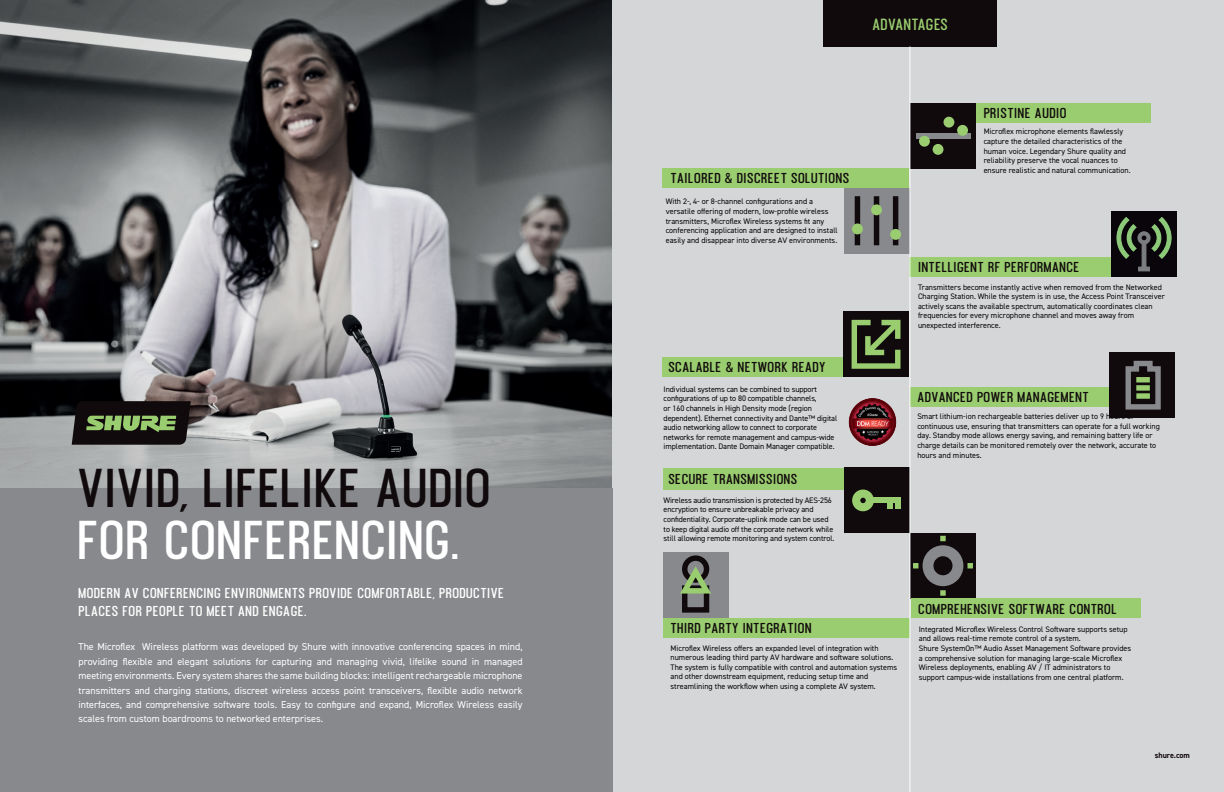
<style>
.page{position:relative;width:1224px;height:792px;background:#fff}
.page>*{position:absolute;margin:0;border:0;box-sizing:border-box;transform-origin:0 0}
.t1{font:700 48.2px "Ostrich Proper";letter-spacing:-.03em;color:#110a0c}
.t2{font:700 48.2px "Ostrich Proper";letter-spacing:-.015em;color:#fff}
.t3{font:700 14.3px "Ostrich Proper";letter-spacing:-.02em;color:#99cd6f}
.t4{font:700 12.7px "Ostrich Proper";color:#110a0c}
.t5{font:700 12.7px/17.5px "Ostrich Proper";color:#fff}
.t6{font:10px/14.4px "DIN2014";color:#fff;text-align:justify}
.t7{font:8px/9.6px "DIN2014";color:#030505}
.t8{font:700 8px "DIN2014";color:#110a0c}
</style>
<div class="page">
<div style="left:606px;top:0;width:618px;height:792px;background:#d5d6d8"></div>
<img style="left:0;top:0;width:612px;height:488px">
<div style="left:0;top:488px;width:612px;height:304px;background:#87898c"></div>
<svg style="left:72px;top:401px;width:119px;height:44px;background:#303524"></svg>
<div style="left:662px;top:357px;width:181px;height:20px;background:#99cd6f"></div>
<div style="left:662px;top:168px;width:247px;height:20px;background:#99cd6f"></div>
<div style="left:843px;top:312px;width:66px;height:65px;background:#110a0c"></div>
<svg style="left:851px;top:319px;width:50px;height:50px"></svg>
<div style="left:909px;top:257px;width:267px;height:20px;background:#99cd6f"></div>
<div style="left:910px;top:533px;width:66px;height:65px;background:#110a0c"></div>
<svg style="left:913px;top:536px;width:60px;height:60px"></svg>
<div style="left:910px;top:387px;width:199px;height:20px;background:#99cd6f"></div>
<div style="left:844px;top:188px;width:65px;height:65px;background:#87898c"></div>
<svg style="left:852px;top:196px;width:49px;height:49px"></svg>
<div style="left:976px;top:103px;width:175px;height:20px;background:#99cd6f"></div>
<div style="left:663px;top:468px;width:181px;height:21px;background:#99cd6f"></div>
<div style="left:844px;top:468px;width:65px;height:65px;background:#110a0c"></div>
<div style="left:860px;top:498px;width:41px;height:5px;background:#99cd6f"></div>
<div style="left:887px;top:498px;width:6px;height:11px;background:#99cd6f"></div>
<div style="left:895px;top:498px;width:6px;height:11px;background:#99cd6f"></div>
<div style="left:852px;top:490px;width:22px;height:21px;background:#99cd6f;border-radius:50%"></div>
<svg style="left:860px;top:498px;width:6px;height:5px"></svg>
<div style="left:823px;top:0;width:174px;height:46px;background:#110a0c"></div>
<div style="left:911px;top:103px;width:65px;height:65px;background:#110a0c"></div>
<div style="left:916px;top:133px;width:55px;height:5px;background:#87898c"></div>
<svg style="left:919px;top:117px;width:49px;height:38px"></svg>
<div style="left:1109px;top:353px;width:65px;height:65px;background:#110a0c"></div>
<svg style="left:1125px;top:360px;width:36px;height:50px"></svg>
<div style="left:1136px;top:385px;width:14px;height:6px;background:#99cd6f"></div>
<div style="left:1136px;top:377px;width:14px;height:5px;background:#99cd6f"></div>
<div style="left:1136px;top:393px;width:14px;height:6px;background:#99cd6f"></div>
<div style="left:911px;top:599px;width:229px;height:19px;background:#99cd6f"></div>
<div style="left:1111px;top:211px;width:66px;height:66px;background:#09050a"></div>
<svg style="left:1116px;top:217px;width:56px;height:55px"></svg>
<div style="left:663px;top:618px;width:246px;height:20px;background:#99cd6f"></div>
<div style="left:663px;top:553px;width:65px;height:65px;background:#87898c"></div>
<div style="left:682px;top:585px;width:27px;height:28px;border:5px solid #110a0c"></div>
<div style="left:682px;top:555px;width:27px;height:28px;border:5px solid #110a0c;border-radius:50%"></div>
<svg style="left:680px;top:561px;width:31px;height:37px"></svg>
<hr style="left:909px;top:46px;width:1px;height:746px;background:#fff">
<img style="left:848px;top:398px;width:49px;height:47px">
<h1 class="t1" style="left:78px;top:457px;width:416px">VIVID, LIFELIKE AUDIO</h1>
<h1 class="t2" style="left:78px;top:509px;width:384px">FOR CONFERENCING.</h1>
<h3 class="t5" style="left:79px;top:584px;width:428px">MODERN AV CONFERENCING ENVIRONMENTS PROVIDE COMFORTABLE, PRODUCTIVE<br>PLACES FOR PEOPLE TO MEET AND ENGAGE.</h3>
<p class="t6" style="left:79px;top:640px;width:446px">The Microflex Wireless platform was developed by Shure with innovative conferencing spaces in mind, providing flexible and elegant solutions for capturing and managing vivid, lifelike sound in managed meeting environments. Every system shares the same building blocks: intelligent rechargeable microphone transmitters and charging stations, discreet wireless access point transceivers, flexible audio network interfaces, and comprehensive software tools. Easy to configure and expand, Microflex Wireless easily scales from custom boardrooms to networked enterprises.</p>
<h2 class="t3" style="left:872px;top:15px;width:78px">ADVANTAGES</h2>
<h3 class="t4" style="left:671px;top:170px;width:181px">TAILORED &amp; DISCREET SOLUTIONS</h3>
<p class="t7" style="left:666px;top:197px;width:173px">With 2-, 4- or 8-channel configurations and a versatile offering of modern, low-profile wireless transmitters, Microflex Wireless systems fit any conferencing application and are designed to install easily and disappear into diverse AV environments.</p>
<h3 class="t4" style="left:668px;top:359px;width:159px">SCALABLE &amp; NETWORK READY</h3>
<p class="t7" style="left:664px;top:384px;width:175px">Individual systems can be combined to support configurations of up to 80 compatible channels,<br>or 160 channels in High Density mode (region dependent). Ethernet connectivity and Dante™ digital audio networking allow to connect to corporate networks for remote management and campus-wide implementation. Dante Domain Manager compatible.</p>
<h3 class="t4" style="left:668px;top:471px;width:131px">SECURE TRANSMISSIONS</h3>
<p class="t7" style="left:664px;top:495px;width:172px">Wireless audio transmission is protected by AES-256 encryption to ensure unbreakable privacy and confidentiality. Corporate-uplink mode can be used to keep digital audio off the corporate network while still allowing remote monitoring and system control.</p>
<h3 class="t4" style="left:984px;top:105px;width:85px">PRISTINE AUDIO</h3>
<p class="t7" style="left:984px;top:127px;width:148px">Microflex microphone elements flawlessly capture the detailed characteristics of the human voice. Legendary Shure quality and reliability preserve the vocal nuances to ensure realistic and natural communication.</p>
<h3 class="t4" style="left:918px;top:259px;width:163px">INTELLIGENT RF PERFORMANCE</h3>
<p class="t7" style="left:918px;top:282px;width:248px">Transmitters become instantly active when removed from the Networked Charging Station. While the system is in use, the Access Point Transceiver actively scans the available spectrum, automatically coordinates clean frequencies for every microphone channel and moves away from unexpected interference.</p>
<h3 class="t4" style="left:917px;top:389px;width:173px">ADVANCED POWER MANAGEMENT</h3>
<p class="t7" style="left:917px;top:412px;width:244px">Smart lithium-ion rechargeable batteries deliver up to 9 hours of continuous use, ensuring that transmitters can operate for a full working day. Standby mode allows energy saving, and remaining battery life or charge details can be monitored remotely over the network, accurate to hours and minutes.</p>
<h3 class="t4" style="left:918px;top:601px;width:201px">COMPREHENSIVE SOFTWARE CONTROL</h3>
<h3 class="t4" style="left:671px;top:620px;width:143px">THIRD PARTY INTEGRATION</h3>
<p class="t7" style="left:671px;top:643px;width:228px">Microflex Wireless offers an expanded level of integration with numerous leading third party AV hardware and software solutions.<br>The system is fully compatible with control and automation systems and other downstream equipment, reducing setup time and streamlining the workflow when using a complete AV system.</p>
<p class="t7" style="left:919px;top:624px;width:214px">Integrated Microflex Wireless Control Software supports setup and allows real-time remote control of a system.<br>Shure SystemOn™ Audio Asset Management Software provides a comprehensive solution for managing large-scale Microflex Wireless deployments, enabling AV / IT administrators to support campus-wide installations from one central platform.</p>
<p class="t8" style="left:1155px;top:750px;width:37px">shure.com</p>
</div>
